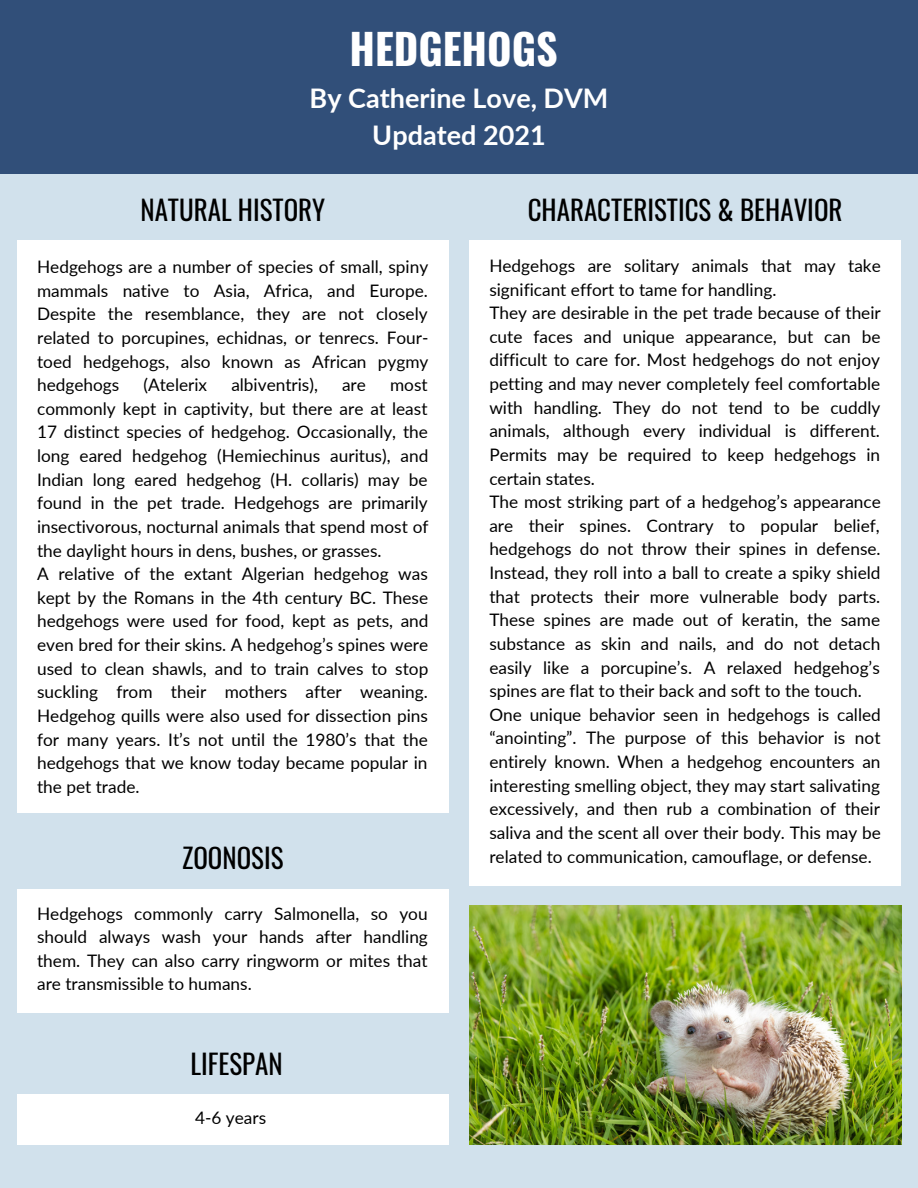
<style>
.page{position:relative;width:918px;height:1188px;background:#d1e1ec}
.page>*{position:absolute;margin:0;border:0;box-sizing:border-box;transform-origin:0 0}
.t1{font:700 42px "Oswald";color:#fff}
.t2{font:27px "Oswald";color:#000}
.t3{font:700 27px/37.2px "Lato";color:#fff;text-align:center}
.t4{font:17.25px/23.7px "Lato";color:#000}
</style>
<div class="page">
<div style="left:0;top:0;width:918px;height:173px;background:#314f79"></div>
<div style="left:469px;top:240px;width:432px;height:645px;background:#fff"></div>
<img style="left:469px;top:905px;width:432px;height:240px">
<div style="left:17px;top:240px;width:432px;height:573px;background:#fff"></div>
<div style="left:17px;top:1094px;width:432px;height:51px;background:#fff"></div>
<div style="left:17px;top:889px;width:432px;height:124px;background:#fff"></div>
<h1 class="t1" style="left:349px;top:16px;width:210px">HEDGEHOGS</h1>
<h2 class="t3" style="left:310px;top:79px;width:300px">By Catherine Love, DVM<br>Updated 2021</h2>
<h2 class="t2" style="left:140px;top:189px;width:186px">NATURAL HISTORY</h2>
<p class="t4" style="left:37px;top:255px;width:393px;text-align:justify">Hedgehogs are a number of species of small, spiny mammals native to Asia, Africa, and Europe.<br>Despite the resemblance, they are not closely related to porcupines, echidnas, or tenrecs. Four&shy;toed hedgehogs, also known as African pygmy hedgehogs</p>
<p class="t4" style="left:143px;top:373px;width:65px">(Atelerix</p>
<p class="t4" style="left:231px;top:373px;width:88px">albiventris),</p>
<p class="t4" style="left:342px;top:373px;width:25px">are</p>
<p class="t4" style="left:37px;top:373px;width:393px;text-indent:353px">most commonly kept in captivity, but there are at least 17 distinct species of hedgehog. Occasionally, the long eared hedgehog (Hemiechinus auritus), and Indian long eared hedgehog (H. collaris) may be found in the pet trade. Hedgehogs are primarily insectivorous, nocturnal animals that spend most of the daylight hours in dens, bushes, or grasses.<br>A relative of the extant Algerian hedgehog was kept by the Romans in the 4th century BC. These hedgehogs were used for food, kept as pets, and even bred for their skins. A hedgehog’s spines were used to clean shawls, and to train calves to stop suckling from their mothers after weaning.<br>Hedgehog quills were also used for dissection pins for many years. It’s not until the 1980’s that the hedgehogs that we know today became popular in the pet trade.</p>
<h2 class="t2" style="left:182px;top:837px;width:103px">ZOONOSIS</h2>
<p class="t4" style="left:37px;top:901px;width:392px;text-align:justify">Hedgehogs commonly carry Salmonella, so you should always wash your hands after handling them. They can also carry ringworm or mites that are transmissible to humans.</p>
<h2 class="t2" style="left:190px;top:1043px;width:94px">LIFESPAN</h2>
<p class="t4" style="left:195px;top:1106px;width:73px">4-6 years</p>
<h2 class="t2" style="left:528px;top:189px;width:316px">CHARACTERISTICS &amp; BEHAVIOR</h2>
<p class="t4" style="left:489px;top:253px;width:393px">Hedgehogs are solitary animals that may take significant effort to tame for handling.<br>They are desirable in the pet trade because of their cute faces and unique appearance, but can be difficult to care for. Most hedgehogs do not enjoy petting and may never completely feel comfortable with handling. They do not tend to be cuddly animals, although every individual is different.<br>Permits may be required to keep hedgehogs in certain states.<br>The most striking part of a hedgehog’s appearance are their spines. Contrary to popular belief, hedgehogs do not throw their spines in defense.<br>Instead, they roll into a ball to create a spiky shield that protects their more vulnerable body parts.<br>These spines are made out of keratin, the same substance as skin and nails, and do not detach easily like a porcupine’s. A relaxed hedgehog’s spines are flat to their back and soft to the touch.<br>One unique behavior seen in hedgehogs is called “anointing”. The purpose of this behavior is not entirely known. When a hedgehog encounters an interesting smelling object, they may start salivating excessively, and then rub a combination of their saliva and the scent all over their body. This may be related to communication, camouflage, or defense.</p>
</div>
